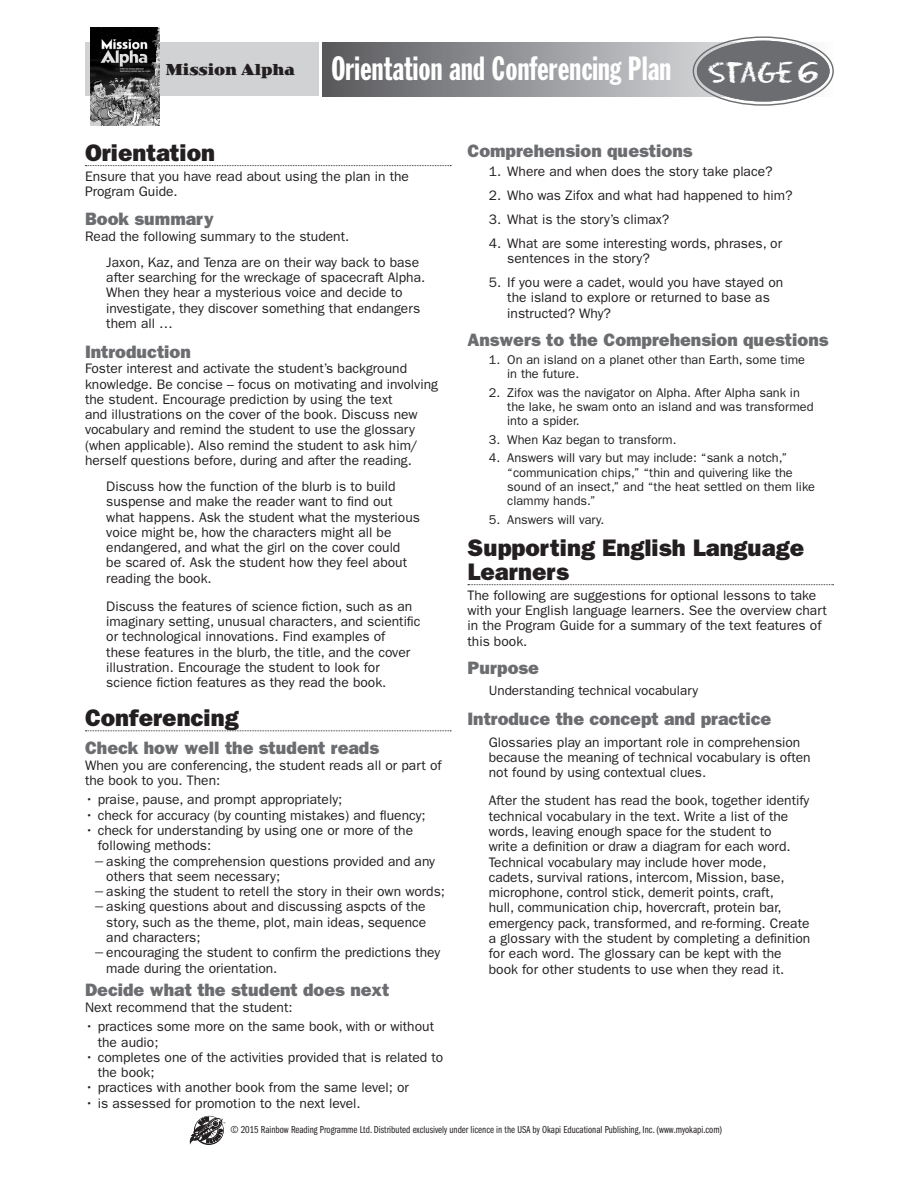
<style>
.page{position:relative;width:918px;height:1188px;background:#fff}
.page>*{position:absolute;margin:0;border:0;box-sizing:border-box;transform-origin:0 0}
.Sheet_title{font:33px "Franklin Gothic Std Extra Cond";letter-spacing:.005em;color:#fff}
.t1{font:26.7px "Eraser";letter-spacing:-.03em;color:#fff}
.Heads{font:24px/24px "ITC Franklin Gothic Std Hvy";color:#231f20}
.Subheads___grey{font:18px "ITC Franklin Gothic Std Hvy";color:#6c6d70}
.t2{font:900 16.5px "Jimbo Std";color:#231f20;scale:.88 1}
.Quotes__from_book{font:13.8px/15.3px "ITC Franklin Gothic Std";color:#231f20}
.Instructions___const{font:13.8px/15.3px "ITC Franklin Gothic Std";color:#231f20}
.Quotes__from_book-2{font:13.5px "ITC Franklin Gothic Std";color:#231f20}
.t3{font:12.75px/14.2px "ITC Franklin Gothic Std";color:#231f20}
.t4{font:10.5px "ITC Franklin Gothic Std Bk Cp";color:#231f20}
.s1{font-family:"Franklin Gothic IT Cby BT"}
</style>
<div class="page">
<div style="left:85px;top:43px;width:234px;height:53px;background:#d1d2d4"></div>
<img style="left:90px;top:27px;width:70px;height:99px">
<svg style="left:189px;top:1117px;width:36px;height:28px"></svg>
<svg style="left:323px;top:43px;width:510px;height:53px;background:#959699"></svg>
<div style="left:697px;top:41px;width:133px;height:61px;background:#6c6d70;border-radius:50%"></div>
<div style="left:697px;top:41px;width:133px;height:61px;border:4px solid #6c6d70;border-radius:50%"></div>
<svg style="left:85px;top:165px;width:366px;height:1px"></svg>
<svg style="left:85px;top:730px;width:366px;height:1px"></svg>
<svg style="left:468px;top:584px;width:366px;height:1px"></svg>
<p class="t2" style="left:166px;top:60px;width:148px">Mission Alpha</p>
<p class="Sheet_title" style="left:331px;top:51px;width:341px">Orientation and Conferencing Plan</p>
<p class="t1" style="left:708px;top:57px;width:112px">Stage 6</p>
<p class="Heads" style="left:85px;top:141px;width:132px">Orientation</p>
<p class="Instructions___const" style="left:85px;top:168px;width:325px">Ensure that you have read about using the plan in the<br>Program Guide.</p>
<p class="Subheads___grey" style="left:85px;top:209px;width:130px">Book summary</p>
<p class="Instructions___const" style="left:85px;top:228px;width:266px">Read the following summary to the student.</p>
<p class="Quotes__from_book" style="left:106px;top:254px;width:321px">Jaxon, Kaz, and Tenza are on their way back to base after searching for the wreckage of spacecraft Alpha.<br>When they hear a mysterious voice and decide to investigate, they discover something that endangers them all …</p>
<p class="Subheads___grey" style="left:85px;top:341px;width:107px">Introduction</p>
<p class="Instructions___const" style="left:85px;top:361px;width:355px">Foster interest and activate the student’s background knowledge. Be concise – focus on motivating and involving the student. Encourage prediction by using the text<br>and illustrations on the cover of the book. Discuss new vocabulary and remind the student to use the glossary (when applicable). Also remind the student to ask him/ herself questions before, during and after the reading.</p>
<p class="Quotes__from_book" style="left:106px;top:479px;width:315px">Discuss how the function of the blurb is to build suspense and make the reader want to find out what happens. Ask the student what the mysterious voice might be, how the characters might all be endangered, and what the girl on the cover could<br>be scared of. Ask the student how they feel about reading the book.</p>
<p class="Quotes__from_book" style="left:106px;top:599px;width:316px">Discuss the features of science fiction, such as an imaginary setting, unusual characters, and scientific or technological innovations. Find examples of these features in the blurb, the title, and the cover illustration. Encourage the student to look for science fiction features as they read the book.</p>
<p class="Heads" style="left:85px;top:706px;width:155px">Conferencing</p>
<p class="Subheads___grey" style="left:85px;top:737px;width:296px">Check how well the student reads</p>
<p class="Instructions___const" style="left:85px;top:757px;width:358px">When you are conferencing, the student reads all or part of the book to you. Then:</p>
<p class="Quotes__from_book" style="left:85px;top:792px;width:259px">• praise, pause, and prompt appropriately;</p>
<p class="Quotes__from_book" style="left:85px;top:807px;width:342px">• check for accuracy (by counting mistakes) and fluency;</p>
<p class="Quotes__from_book" style="left:98px;top:823px;width:317px;text-indent:-13px">• check for understanding by using one or more of the following methods:</p>
<p class="Quotes__from_book" style="left:106px;top:853px;width:330px;text-indent:-13px"><span class="s1">−</span>asking the comprehension questions provided and any others that seem necessary;</p>
<p class="Quotes__from_book" style="left:94px;top:884px;width:353px"><span class="s1">−</span>asking the student to retell the story in their own words;</p>
<p class="Quotes__from_book" style="left:106px;top:899px;width:321px;text-align:justify;text-indent:-13px"><span class="s1">−</span>asking questions about and discussing aspcts of the story, such as the theme, plot, main ideas, sequence and characters;</p>
<p class="Quotes__from_book" style="left:106px;top:945px;width:335px;text-indent:-13px"><span class="s1">−</span>encouraging the student to confirm the predictions they made during the orientation.</p>
<p class="Subheads___grey" style="left:85px;top:980px;width:306px">Decide what the student does next</p>
<p class="Instructions___const" style="left:85px;top:999px;width:209px">Next recommend that the student:</p>
<p class="Quotes__from_book" style="left:98px;top:1019px;width:338px;text-indent:-13px">• practices some more on the same book, with or without the audio;</p>
<p class="Quotes__from_book" style="left:98px;top:1050px;width:347px;text-indent:-13px">• completes one of the activities provided that is related to the book;</p>
<p class="Quotes__from_book" style="left:85px;top:1080px;width:325px">• practices with another book from the same level; or</p>
<p class="Quotes__from_book" style="left:85px;top:1096px;width:277px">• is assessed for promotion to the next level.</p>
<p class="Subheads___grey" style="left:468px;top:140px;width:227px">Comprehension questions</p>
<p class="Quotes__from_book" style="left:489px;top:164px;width:285px">1. Where and when does the story take place?</p>
<p class="Quotes__from_book" style="left:489px;top:188px;width:305px">2. Who was Zifox and what had happened to him?</p>
<p class="Quotes__from_book" style="left:489px;top:212px;width:182px">3. What is the story’s climax?</p>
<p class="Quotes__from_book" style="left:507px;top:236px;width:276px;text-indent:-18px">4. What are some interesting words, phrases, or sentences in the story?</p>
<p class="Quotes__from_book" style="left:507px;top:275px;width:278px;text-indent:-18px">5. If you were a cadet, would you have stayed on the island to explore or returned to base as instructed? Why?</p>
<p class="Subheads___grey" style="left:468px;top:329px;width:362px">Answers to the Comprehension questions</p>
<p class="t3" style="left:507px;top:353px;width:299px;text-indent:-18px">1. On an island on a planet other than Earth, some time in the future.</p>
<p class="t3" style="left:507px;top:385px;width:308px;text-indent:-18px">2. Zifox was the navigator on Alpha. After Alpha sank in the lake, he swam onto an island and was transformed into a spider.</p>
<p class="t3" style="left:489px;top:432px;width:189px">3. When Kaz began to transform.</p>
<p class="t3" style="left:507px;top:451px;width:309px;text-indent:-18px">4. Answers will vary but may include: “sank a notch,” “communication chips,” “thin and quivering like the sound of an insect,” and “the heat settled on them like clammy hands.”</p>
<p class="t3" style="left:489px;top:512px;width:117px">5. Answers will vary.</p>
<p class="Heads" style="left:468px;top:536px;width:338px">Supporting English Language<br>Learners</p>
<p class="Instructions___const" style="left:468px;top:587px;width:361px">The following are suggestions for optional lessons to take with your English language learners. See the overview chart in the Program Guide for a summary of the text features of this book.</p>
<p class="Subheads___grey" style="left:468px;top:657px;width:73px">Purpose</p>
<p class="Quotes__from_book-2" style="left:489px;top:683px;width:211px">Understanding technical vocabulary</p>
<p class="Subheads___grey" style="left:468px;top:708px;width:305px">Introduce the concept and practice</p>
<p class="Quotes__from_book" style="left:489px;top:735px;width:323px">Glossaries play an important role in comprehension because the meaning of technical vocabulary is often not found by using contextual clues.</p>
<p class="Quotes__from_book" style="left:489px;top:793px;width:323px">After the student has read the book, together identify technical vocabulary in the text. Write a list of the words, leaving enough space for the student to<br>write a definition or draw a diagram for each word.<br>Technical vocabulary may include hover mode, cadets, survival rations, intercom, Mission, base, microphone, control stick, demerit points, craft,<br>hull, communication chip, hovercraft, protein bar, emergency pack, transformed, and re-forming. Create a glossary with the student by completing a definition for each word. The glossary can be kept with the book for other students to use when they read it.</p>
<p class="t4" style="left:230px;top:1124px;width:493px">© 2015 Rainbow Reading Programme Ltd. Distributed exclusively under licence in the USA by Okapi Educational Publishing, Inc. (www.myokapi.com)</p>
</div>
